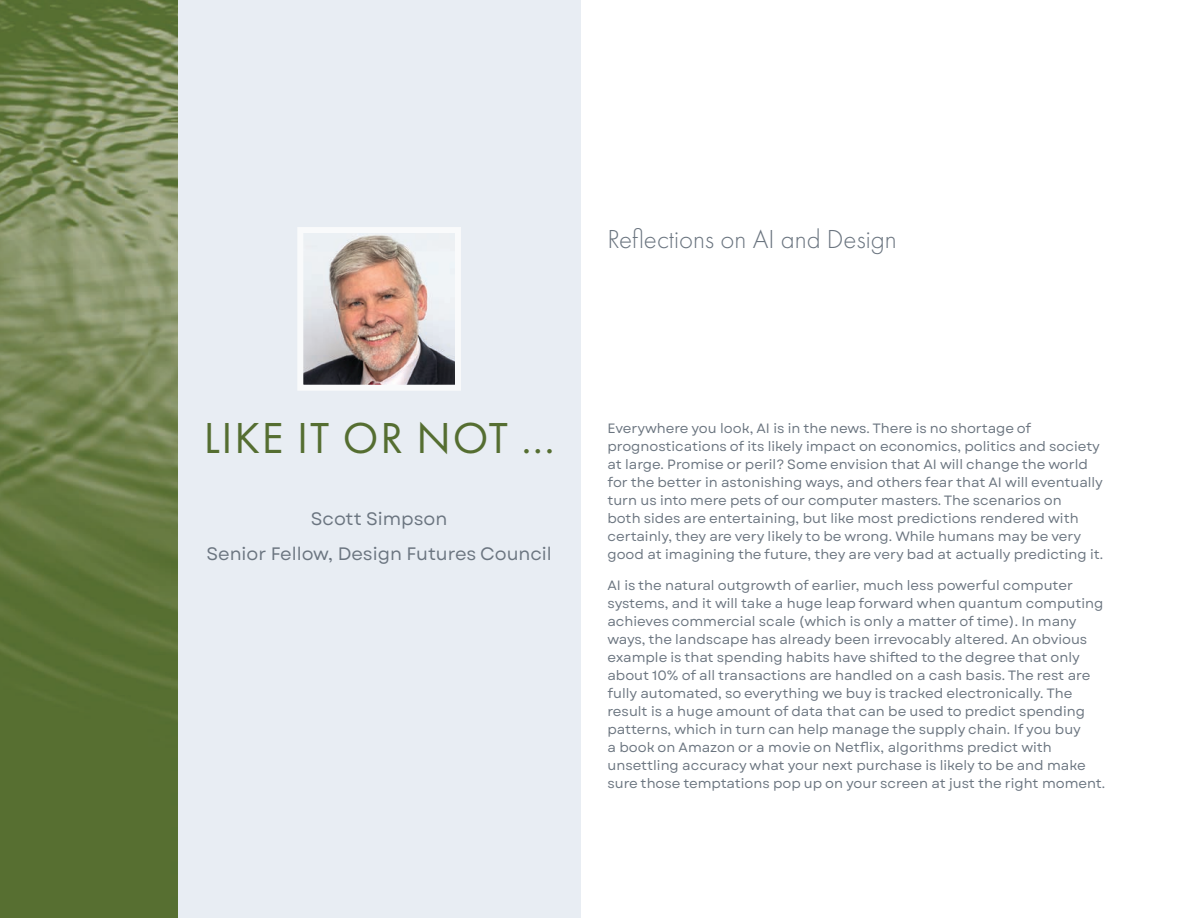
<style>
.page{position:relative;width:1188px;height:918px;background:#fff}
.page>*{position:absolute;margin:0;border:0;box-sizing:border-box;transform-origin:0 0}
.t1{font:45px "Futura PT";letter-spacing:.04em;color:#556e31}
.t2{font:300 27px "Futura PT";color:#6b7580}
.t3{font:18px/35.1px "Garet";color:#6b7580;text-align:center}
.t4{font:13.5px/18px "Garet";color:#6b7580}
</style>
<div class="page">
<div style="left:47px;top:0;width:533px;height:918px;background:#e8edf3"></div>
<img style="left:304px;top:235px;width:150px;height:149px">
<div style="left:297px;top:227px;width:164px;height:164px;border:6px solid #f9fafb"></div>
<img style="left:0;top:0;width:177px;height:918px">
<h2 class="t2" style="left:608px;top:223px;width:291px">Reflections on AI and Design</h2>
<h1 class="t1" style="left:204px;top:411px;width:353px">LIKE IT OR NOT ...</h1>
<h3 class="t3" style="left:206px;top:502px;width:347px">Scott Simpson<br>Senior Fellow, Design Futures Council</h3>
<p class="t4" style="left:608px;top:420px;width:497px">Everywhere you look, AI is in the news. There is no shortage of prognostications of its likely impact on economics, politics and society at large. Promise or peril? Some envision that AI will change the world for the better in astonishing ways, and others fear that AI will eventually turn us into mere pets of our computer masters. The scenarios on<br>both sides are entertaining, but like most predictions rendered with certainly, they are very likely to be wrong. While humans may be very good at imagining the future, they are very bad at actually predicting it.</p>
<p class="t4" style="left:608px;top:577px;width:499px">AI is the natural outgrowth of earlier, much less powerful computer systems, and it will take a huge leap forward when quantum computing achieves commercial scale (which is only a matter of time). In many ways, the landscape has already been irrevocably altered. An obvious example is that spending habits have shifted to the degree that only about 10% of all transactions are handled on a cash basis. The rest are fully automated, so everything we buy is tracked electronically. The result is a huge amount of data that can be used to predict spending patterns, which in turn can help manage the supply chain. If you buy<br>a book on Amazon or a movie on Netflix, algorithms predict with unsettling accuracy what your next purchase is likely to be and make sure those temptations pop up on your screen at just the right moment.</p>
</div>
